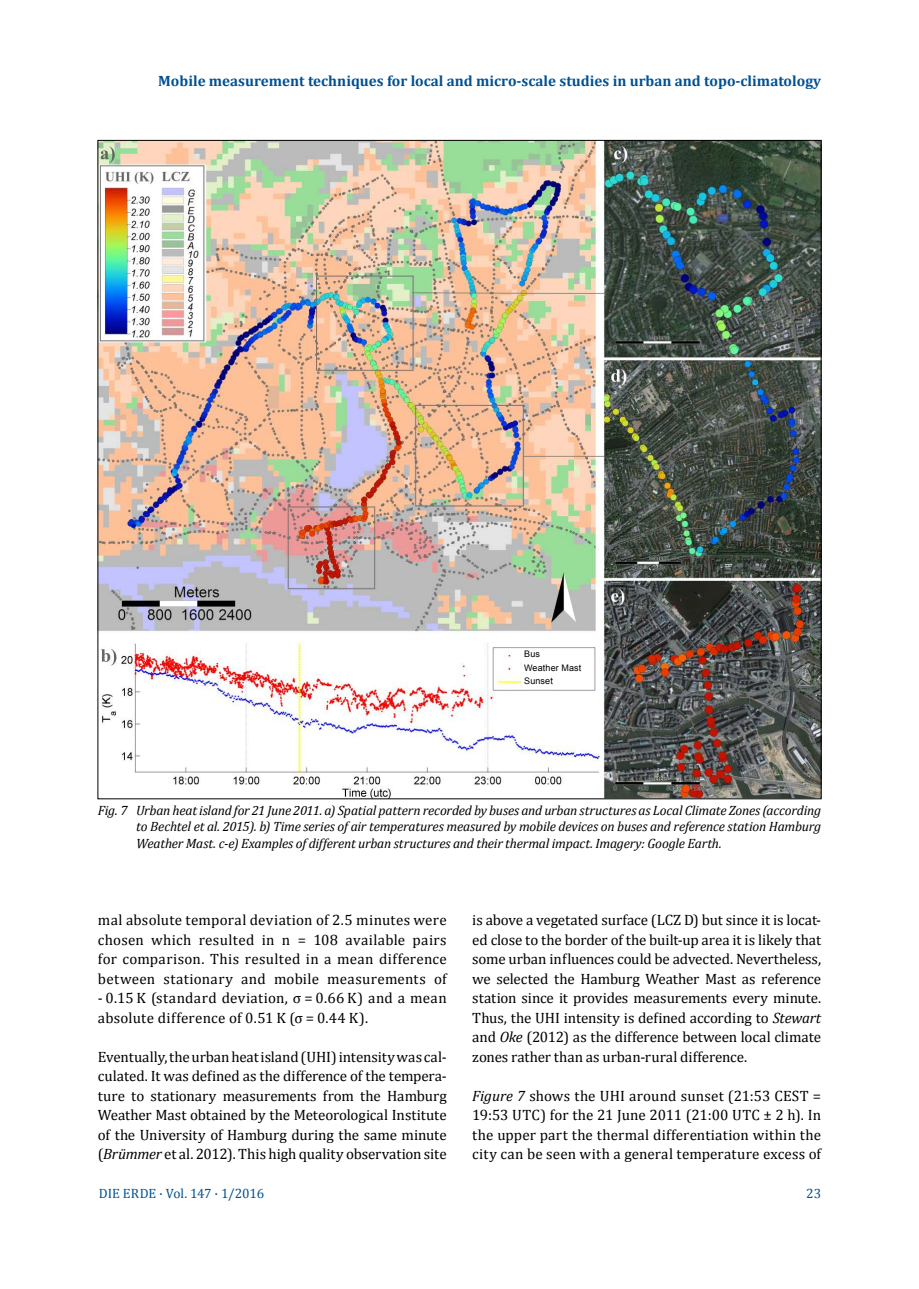
<style>
.page{position:relative;width:919px;height:1289px;background:#fff}
.page>*{position:absolute;margin:0;border:0;box-sizing:border-box;transform-origin:0 0}
.t1{font:15px/19.5px "Cambria";letter-spacing:.005em;color:#000;text-align:justify}
.t2{font:700 15px "Cambria";color:#005193}
.t3{font:italic 13.5px/16.5px "Cambria";letter-spacing:-.015em;color:#000;text-align:justify}
.t4{font:13.5px "Cambria";letter-spacing:-.01em;color:#005193}
.t5{font:9px/13.5px "Arial";letter-spacing:.015em;color:#000}
.s1{font-style:italic}
</style>
<div class="page">
<img style="left:99px;top:142px;width:720px;height:655px">
<div style="left:522px;top:651px;width:70px;height:38px;background:#fff"></div>
<p class="t2" style="left:158px;top:71px;width:664px">Mobile measurement techniques for local and micro-scale studies in urban and topo-climatology</p>
<p class="t5" style="left:524px;top:647px;width:59px">Bus<br>Weather Mast<br>Sunset</p>
<p class="t3" style="left:136px;top:801px;width:686px;text-indent:-38px">Fig. 7 Urban heat island for 21 June 2011. a) Spatial pattern recorded by buses and urban structures as Local Climate Zones (according to Bechtel et al. 2015). b) Time series of air temperatures measured by mobile devices on buses and reference station Hamburg Weather Mast. c-e) Examples of different urban structures and their thermal impact. Imagery: Google Earth.</p>
<p class="t1" style="left:98px;top:910px;width:350px">mal absolute temporal deviation of 2.5 minutes were chosen which resulted in n = 108 available pairs for comparison. This resulted in a mean difference between stationary and mobile measurements of</p>
<p class="t1" style="left:98px;top:988px;width:350px">- 0.15 K (standard deviation, σ = 0.66 K) and a mean absolute difference of 0.51 K (σ = 0.44 K).</p>
<p class="t1" style="left:98px;top:1046px;width:350px">Eventually, the urban heat island (UHI) intensity was cal&shy;culated. It was defined as the difference of the tempera&shy;ture to stationary measurements from the Hamburg Weather Mast obtained by the Meteorological Institute of the University of Hamburg during the same minute (<span class="s1">Brümmer</span> et al. 2012). This high quality observation site</p>
<p class="t1" style="left:472px;top:910px;width:350px">is above a vegetated surface (LCZ D) but since it is locat&shy;ed close to the border of the built-up area it is likely that some urban influences could be advected. Nevertheless, we selected the Hamburg Weather Mast as reference station since it provides measurements every minute.<br>Thus, the UHI intensity is defined according to <span class="s1">Stewart </span>and <span class="s1">Oke</span> (2012) as the difference between local climate zones rather than as urban-rural difference.</p>
<p class="t1" style="left:472px;top:1085px;width:350px"><span class="s1">Figure 7</span> shows the UHI around sunset (21:53 CEST = 19:53 UTC) for the 21 June 2011 (21:00 UTC ± 2 h). In the upper part the thermal differentiation within the city can be seen with a general temperature excess of</p>
<p class="t4" style="left:99px;top:1185px;width:167px">DIE ERDE · Vol. 147 · 1/2016</p>
<p class="t4" style="left:806px;top:1185px;width:16px">23</p>
</div>
